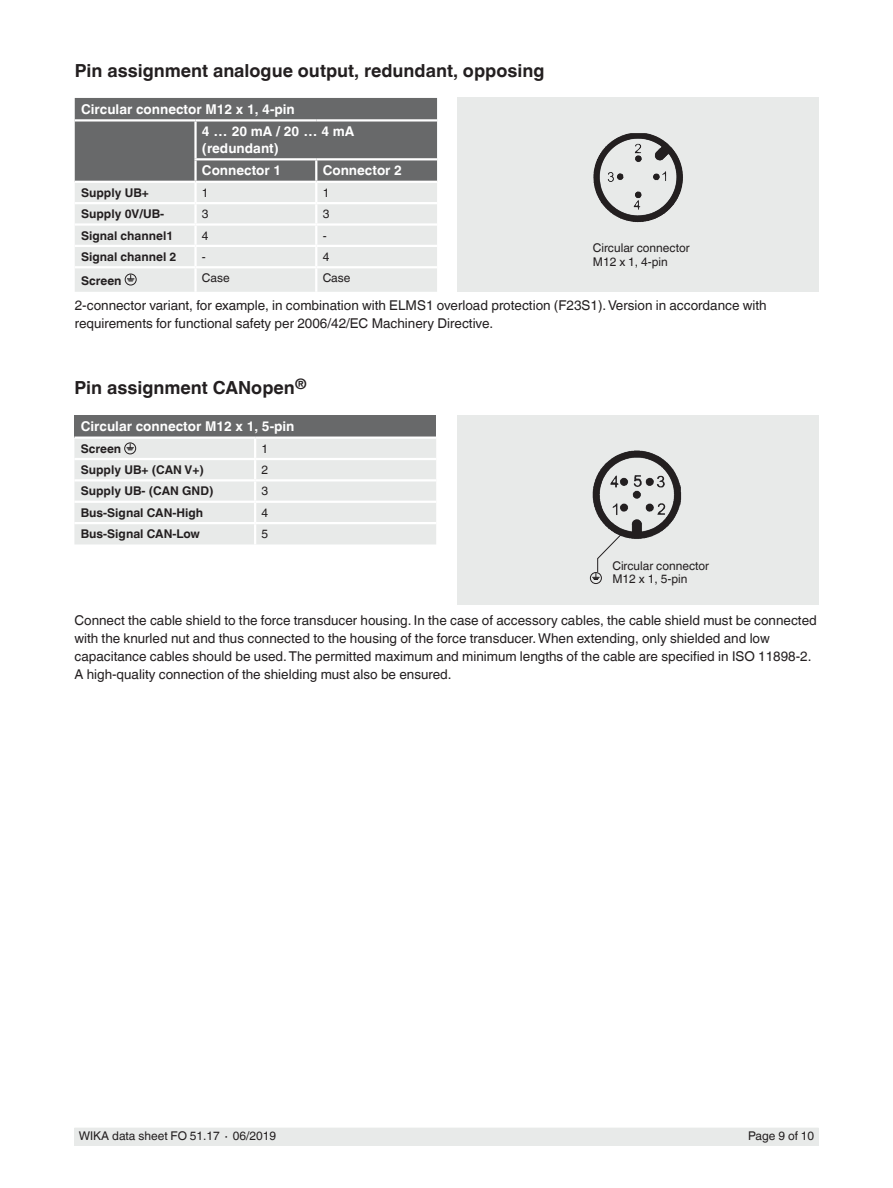
<style>
.page{position:relative;width:893px;height:1188px;background:#fff}
.page>*{position:absolute;margin:0;border:0;box-sizing:border-box;transform-origin:0 0}
.t1{font:700 18px "Helvetica World";color:#231f20}
.t2{font:13.5px/18px "Helvetica World";color:#231f20}
.t3{font:700 13.5px/22.5px "Helvetica World";color:#fff}
.t4{font:700 12px "Helvetica World";color:#231f20}
.t5{font:12px/13.5px "Helvetica World";color:#231f20}
</style>
<div class="page">
<div style="left:74px;top:1128px;width:745px;height:17px;background:#e8eae9"></div>
<div style="left:457px;top:98px;width:362px;height:194px;background:#e8eae9"></div>
<img style="left:593px;top:133px;width:38px;height:88px">
<div style="left:457px;top:415px;width:362px;height:190px;background:#e8eae9"></div>
<img style="left:592px;top:450px;width:90px;height:89px">
<div style="left:590px;top:572px;width:12px;height:12px;border:1px solid #231f20;border-radius:50%"></div>
<svg style="left:592px;top:532px;width:31px;height:48px"></svg>
<div style="left:74px;top:415px;width:362px;height:23px;background:#68696a"></div>
<hr style="left:74px;top:437px;width:181px;height:2px;background:#fff">
<hr style="left:255px;top:437px;width:181px;height:2px;background:#fff">
<svg style="left:74px;top:439px;width:362px;height:105px;background:#e9ebea"></svg>
<svg style="left:75px;top:98px;width:362px;height:194px;background:#b6b7b7"></svg>
<h1 class="t1" style="left:75px;top:60px;width:471px">Pin assignment analogue output, redundant, opposing</h1>
<p class="t3" style="left:202px;top:98px;width:154px;text-indent:-121px">Circular connector M12 x 1, 4-pin<br>4 … 20 mA / 20 … 4 mA</p>
<p class="t3" style="left:202px;top:137px;width:81px">(redundant)<br>Connector 1</p>
<p class="t3" style="left:323px;top:160px;width:81px">Connector 2</p>
<p class="t4" style="left:81px;top:186px;width:69px">Supply UB+</p>
<p class="t5" style="left:202px;top:186px;width:8px">1</p>
<p class="t5" style="left:323px;top:186px;width:8px">1</p>
<p class="t4" style="left:81px;top:207px;width:85px">Supply 0V/UB-</p>
<p class="t5" style="left:202px;top:207px;width:8px">3</p>
<p class="t5" style="left:323px;top:207px;width:8px">3</p>
<p class="t4" style="left:81px;top:228px;width:94px">Signal channel1</p>
<p class="t5" style="left:202px;top:229px;width:8px">4</p>
<p class="t5" style="left:323px;top:229px;width:5px">-</p>
<p class="t4" style="left:81px;top:250px;width:97px">Signal channel 2</p>
<p class="t5" style="left:202px;top:250px;width:5px">-</p>
<p class="t5" style="left:323px;top:250px;width:8px">4</p>
<p class="t4" style="left:81px;top:274px;width:42px">Screen</p>
<p class="t5" style="left:202px;top:271px;width:29px">Case</p>
<p class="t5" style="left:323px;top:271px;width:29px">Case</p>
<p class="t5" style="left:593px;top:242px;width:98px">Circular connector<br>M12 x 1, 4-pin</p>
<p class="t2" style="left:75px;top:296px;width:693px">2-connector variant, for example, in combination with ELMS1 overload protection (F23S1). Version in accordance with requirements for functional safety per 2006/42/EC Machinery Directive.</p>
<h1 class="t1" style="left:74px;top:377px;width:234px">Pin assignment CANopen<sup>®</sup></h1>
<p class="t3" style="left:81px;top:415px;width:215px">Circular connector M12 x 1, 5-pin</p>
<p class="t4" style="left:81px;top:441px;width:42px">Screen</p>
<p class="t5" style="left:261px;top:442px;width:8px">1</p>
<p class="t4" style="left:81px;top:463px;width:125px">Supply UB+ (CAN V+)</p>
<p class="t5" style="left:261px;top:463px;width:8px">2</p>
<p class="t4" style="left:81px;top:484px;width:134px">Supply UB- (CAN GND)</p>
<p class="t5" style="left:261px;top:484px;width:8px">3</p>
<p class="t4" style="left:81px;top:506px;width:124px">Bus-Signal CAN-High</p>
<p class="t5" style="left:261px;top:506px;width:8px">4</p>
<p class="t4" style="left:81px;top:527px;width:121px">Bus-Signal CAN-Low</p>
<p class="t5" style="left:261px;top:527px;width:8px">5</p>
<p class="t5" style="left:612px;top:559px;width:98px">Circular connector<br>M12 x 1, 5-pin</p>
<p class="t2" style="left:74px;top:611px;width:744px">Connect the cable shield to the force transducer housing. In the case of accessory cables, the cable shield must be connected with the knurled nut and thus connected to the housing of the force transducer. When extending, only shielded and low capacitance cables should be used. The permitted maximum and minimum lengths of the cable are specified in ISO 11898-2.<br>A high-quality connection of the shielding must also be ensured.</p>
<p class="t5" style="left:79px;top:1130px;width:199px">WIKA data sheet FO 51.17 ∙ 06/2019</p>
<p class="t5" style="left:748px;top:1130px;width:68px">Page 9 of 10</p>
</div>
